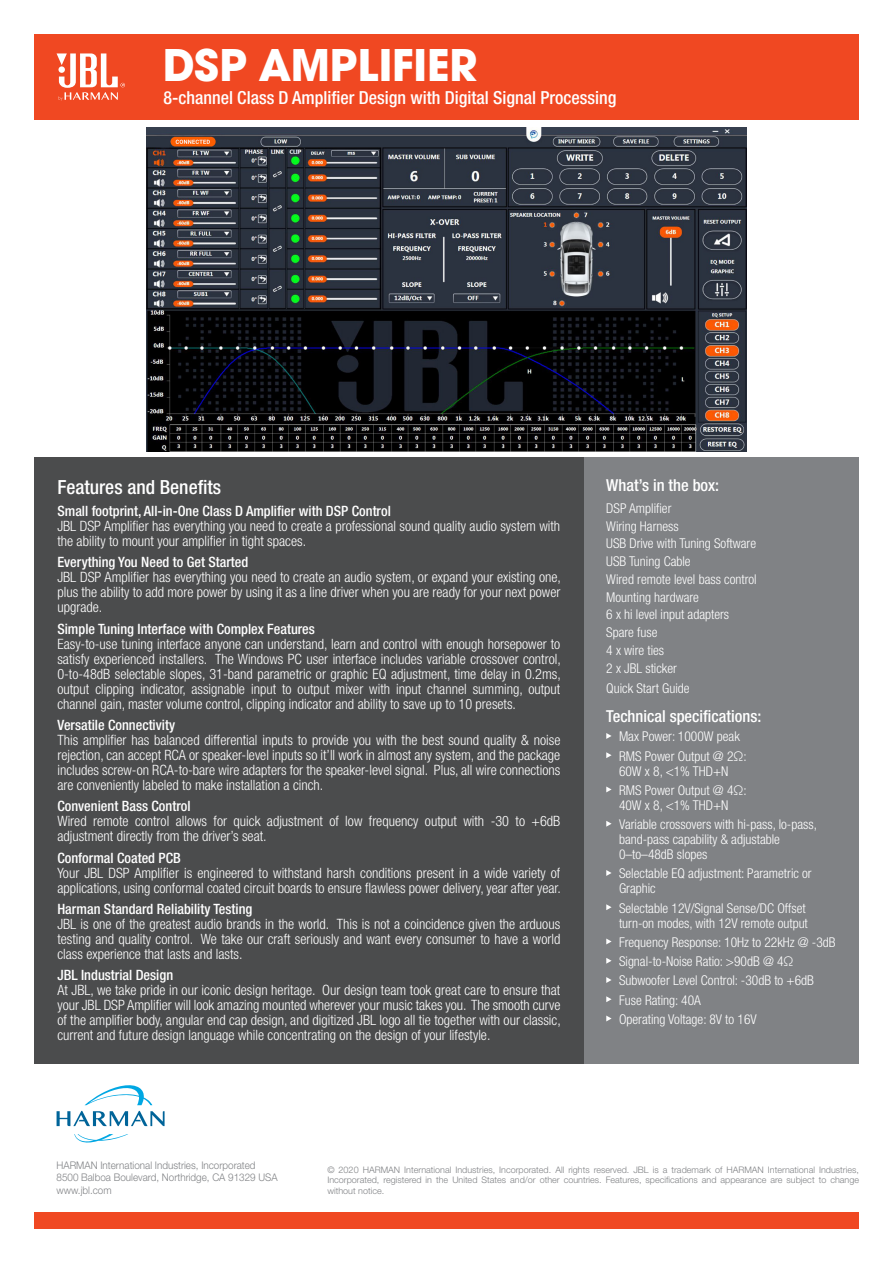
<style>
.page{position:relative;width:893px;height:1263px;background:#fff}
.page>*{position:absolute;margin:0;border:0;box-sizing:border-box;transform-origin:0 0}
.t1{font:700 48px "Avant Gard Goth EF";color:#fff}
.t2{font:500 condensed 19.5px "Helvetica Neue LT Pro";color:#fff}
.t3{font:500 condensed 18px "Helvetica Neue LT Pro";color:#fff}
.t4{font:500 condensed 16.5px "Helvetica Neue LT Pro";color:#fff}
.t5{font:300 condensed 14.25px/15px "Helvetica Neue LT Pro";color:#fff;text-align:justify}
.t6{font:500 condensed 14.25px "Helvetica Neue LT Pro";color:#fff}
.t7{font:300 condensed 13.5px/15px "Helvetica Neue LT Pro";color:#fff}
.t8{font:300 10.5px "Helvetica Neue LT Pro";color:#808285;scale:.94 1}
.t9{font:300 9px/10.5px "Helvetica Neue LT Pro";color:#808285;text-align:justify}
</style>
<div class="page">
<div style="left:34px;top:34px;width:825px;height:85px;background:#f04822"></div>
<div style="left:34px;top:1213px;width:825px;height:16px;background:#f04822"></div>
<svg style="left:85px;top:1085px;width:67px;height:20px"></svg>
<svg style="left:74px;top:1134px;width:54px;height:9px"></svg>
<svg style="left:57px;top:1111px;width:108px;height:15px"></svg>
<svg style="left:57px;top:53px;width:68px;height:48px"></svg>
<div style="left:584px;top:457px;width:275px;height:607px;background:#808285"></div>
<svg style="left:606px;top:733px;width:6px;height:6px"></svg>
<svg style="left:606px;top:752px;width:6px;height:6px"></svg>
<svg style="left:606px;top:786px;width:6px;height:6px"></svg>
<svg style="left:606px;top:821px;width:6px;height:6px"></svg>
<svg style="left:606px;top:870px;width:6px;height:6px"></svg>
<svg style="left:606px;top:904px;width:6px;height:6px"></svg>
<svg style="left:606px;top:938px;width:6px;height:6px"></svg>
<svg style="left:606px;top:958px;width:6px;height:6px"></svg>
<svg style="left:606px;top:977px;width:6px;height:6px"></svg>
<svg style="left:606px;top:996px;width:6px;height:6px"></svg>
<svg style="left:606px;top:1015px;width:6px;height:6px"></svg>
<div style="left:34px;top:457px;width:550px;height:607px;background:#4b4c4d"></div>
<img style="left:147px;top:127px;width:599px;height:324px">
<p class="t1" style="left:163px;top:36px;width:316px">DSP AMPLIFIER</p>
<p class="t3" style="left:163px;top:87px;width:454px">8-channel Class D Amplifier Design with Digital Signal Processing</p>
<p class="t2" style="left:57px;top:476px;width:165px">Features and Benefits</p>
<p class="t6" style="left:57px;top:502px;width:335px">Small footprint, All-in-One Class D Amplifier with DSP Control</p>
<p class="t5" style="left:57px;top:518px;width:504px">JBL DSP Amplifier has everything you need to create a professional sound quality audio system with the ability to mount your amplifier in tight spaces.</p>
<p class="t6" style="left:57px;top:554px;width:192px">Everything You Need to Get Started</p>
<p class="t5" style="left:57px;top:569px;width:505px">JBL DSP Amplifier has everything you need to create an audio system, or expand your existing one, plus the ability to add more power by using it as a line driver when you are ready for your next power upgrade.</p>
<p class="t6" style="left:57px;top:620px;width:259px">Simple Tuning Interface with Complex Features</p>
<p class="t5" style="left:57px;top:636px;width:505px">Easy-to-use tuning interface anyone can understand, learn and control with enough horsepower to satisfy experienced installers. The Windows PC user interface includes variable crossover control, 0-to-48dB selectable slopes, 31-band parametric or graphic EQ adjustment, time delay in 0.2ms, output clipping indicator, assignable input to output mixer with input channel summing, output channel gain, master volume control, clipping indicator and ability to save up to 10 presets.</p>
<p class="t6" style="left:57px;top:716px;width:119px">Versatile Connectivity</p>
<p class="t5" style="left:57px;top:732px;width:504px">This amplifier has balanced differential inputs to provide you with the best sound quality &amp; noise rejection, can accept RCA or speaker-level inputs so it’ll work in almost any system, and the package includes screw-on RCA-to-bare wire adapters for the speaker-level signal. Plus, all wire connections are conveniently labeled to make installation a cinch.</p>
<p class="t6" style="left:57px;top:798px;width:135px">Convenient Bass Control</p>
<p class="t5" style="left:57px;top:813px;width:504px">Wired remote control allows for quick adjustment of low frequency output with -30 to +6dB adjustment directly from the driver’s seat.</p>
<p class="t6" style="left:57px;top:849px;width:125px">Conformal Coated PCB</p>
<p class="t5" style="left:57px;top:865px;width:505px">Your JBL DSP Amplifier is engineered to withstand harsh conditions present in a wide variety of applications, using conformal coated circuit boards to ensure flawless power delivery, year after year.</p>
<p class="t6" style="left:57px;top:900px;width:196px">Harman Standard Reliability Testing</p>
<p class="t5" style="left:57px;top:916px;width:504px">JBL is one of the greatest audio brands in the world. This is not a coincidence given the arduous testing and quality control. We take our craft seriously and want every consumer to have a world class experience that lasts and lasts.</p>
<p class="t6" style="left:57px;top:967px;width:117px">JBL Industrial Design</p>
<p class="t5" style="left:57px;top:983px;width:505px">At JBL, we take pride in our iconic design heritage. Our design team took great care to ensure that your JBL DSP Amplifier will look amazing mounted wherever your music takes you. The smooth curve of the amplifier body, angular end cap design, and digitized JBL logo all tie together with our classic, current and future design language while concentrating on the design of your lifestyle.</p>
<p class="t4" style="left:606px;top:476px;width:114px">What’s in the box:</p>
<p class="t7" style="left:606px;top:501px;width:67px">DSP Amplifier</p>
<p class="t7" style="left:606px;top:518px;width:74px">Wiring Harness</p>
<p class="t7" style="left:606px;top:536px;width:151px">USB Drive with Tuning Software</p>
<p class="t7" style="left:606px;top:554px;width:86px">USB Tuning Cable</p>
<p class="t7" style="left:606px;top:572px;width:152px">Wired remote level bass control</p>
<p class="t7" style="left:606px;top:589px;width:94px">Mounting hardware</p>
<p class="t7" style="left:606px;top:607px;width:124px">6 x hi level input adapters</p>
<p class="t7" style="left:606px;top:625px;width:53px">Spare fuse</p>
<p class="t7" style="left:606px;top:643px;width:59px">4 x wire ties</p>
<p class="t7" style="left:606px;top:660px;width:72px">2 x JBL sticker</p>
<p class="t7" style="left:606px;top:681px;width:85px">Quick Start Guide</p>
<p class="t4" style="left:606px;top:706px;width:157px">Technical specifications:</p>
<p class="t7" style="left:619px;top:729px;width:122px">Max Power: 1000W peak</p>
<p class="t7" style="left:619px;top:748px;width:129px">RMS Power Output @ 2Ω:<br>60W x 8, &lt;1% THD+N</p>
<p class="t7" style="left:619px;top:782px;width:129px">RMS Power Output @ 4Ω:<br>40W x 8, &lt;1% THD+N</p>
<p class="t7" style="left:619px;top:817px;width:199px">Variable crossovers with hi-pass, lo-pass, band-pass capability &amp; adjustable<br>0–to–48dB slopes</p>
<p class="t7" style="left:619px;top:866px;width:194px">Selectable EQ adjustment: Parametric or<br>Graphic</p>
<p class="t7" style="left:619px;top:900px;width:190px">Selectable 12V/Signal Sense/DC Offset turn-on modes, with 12V remote output</p>
<p class="t7" style="left:619px;top:934px;width:218px">Frequency Response: 10Hz to 22kHz @ -3dB</p>
<p class="t7" style="left:619px;top:954px;width:176px">Signal-to-Noise Ratio: &gt;90dB @ 4Ω</p>
<p class="t7" style="left:619px;top:973px;width:196px">Subwoofer Level Control: -30dB to +6dB</p>
<p class="t7" style="left:619px;top:992px;width:83px">Fuse Rating: 40A</p>
<p class="t7" style="left:619px;top:1011px;width:139px">Operating Voltage: 8V to 16V</p>
<p class="t8" style="left:57px;top:1158px;width:213px">HARMAN International Industries, Incorporated</p>
<p class="t8" style="left:57px;top:1171px;width:237px">8500 Balboa Boulevard, Northridge, CA 91329 USA</p>
<p class="t8" style="left:57px;top:1184px;width:60px">www.jbl.com</p>
<p class="t9" style="left:327px;top:1164px;width:533px">© 2020 HARMAN International Industries, Incorporated. All rights reserved. JBL is a trademark of HARMAN International Industries, Incorporated, registered in the United States and/or other countries. Features, specifications and appearance are subject to change without notice.</p>
</div>
